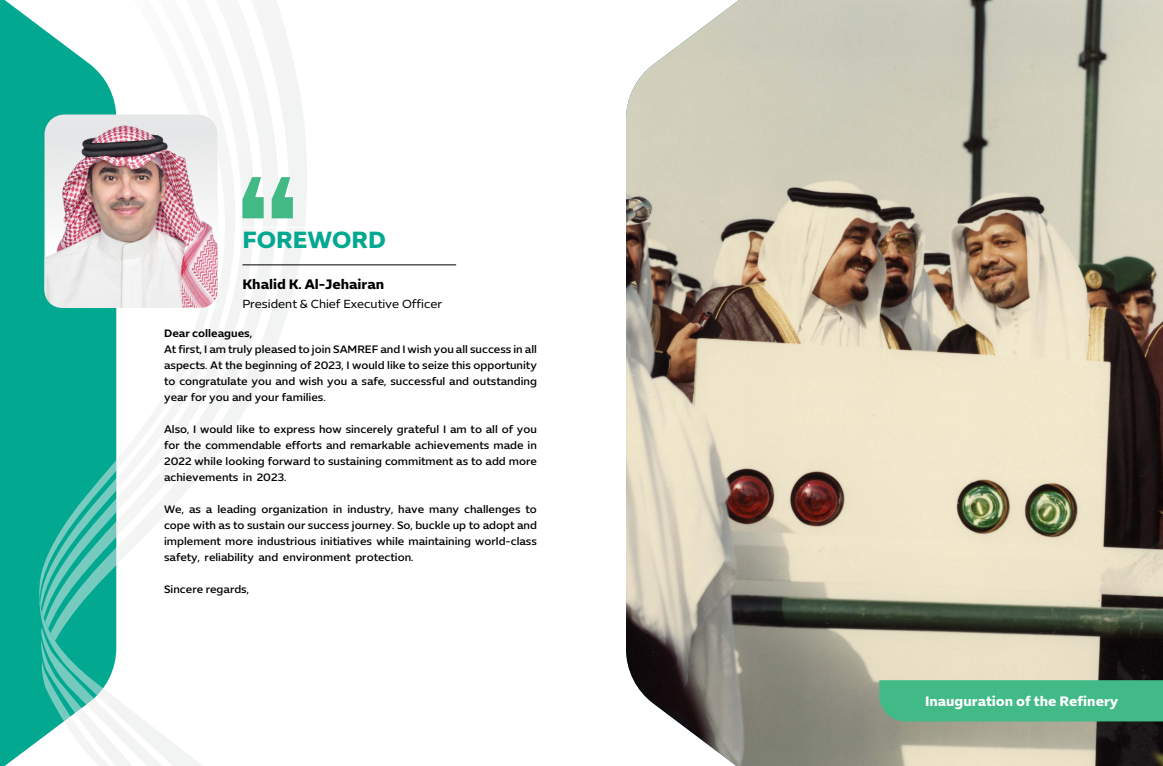
<style>
.page{position:relative;width:1163px;height:766px;background:#fff}
.page>*{position:absolute;margin:0;border:0;box-sizing:border-box;transform-origin:0 0}
.t1{font:700 24px "Expo Arabic";color:#03a891}
.t2{font:700 14px "Expo Arabic";color:#fff}
.t3{font:700 14px "Expo Arabic";color:#000}
.t4{font:12px "Expo Arabic";color:#000}
.t5{font:500 11px/16px "Expo Arabic";color:#000;text-align:justify}
.t6{font:600 11px "Expo Arabic";color:#000}
</style>
<div class="page">
<img style="left:626px;top:0;width:536px;height:765px">
<div style="left:0;top:0;width:39px;height:765px;background:#03a891"></div>
<svg style="left:256px;top:5px;width:52px;height:385px"></svg>
<svg style="left:226px;top:81px;width:30px;height:358px"></svg>
<svg style="left:39px;top:26px;width:187px;height:739px"></svg>
<svg style="left:45px;top:114px;width:172px;height:10px;background:#d9e4e3"></svg>
<hr style="left:242px;top:227px;width:214px;height:1px;background:#fff">
<svg style="left:242px;top:177px;width:51px;height:41px"></svg>
<hr style="left:242px;top:264px;width:214px;height:1px;background:#000">
<img style="left:45px;top:124px;width:172px;height:184px">
<div style="left:879px;top:680px;width:283px;height:41px;background:#42ba87"></div>
<h1 class="t1" style="left:242px;top:226px;width:145px">FOREWORD</h1>
<p class="t3" style="left:242px;top:276px;width:143px">Khalid K. Al-Jehairan</p>
<p class="t4" style="left:242px;top:294px;width:201px">President &amp; Chief Executive Officer</p>
<p class="t6" style="left:164px;top:326px;width:90px">Dear colleagues,</p>
<p class="t5" style="left:164px;top:341px;width:374px">At first I, am truly pleased to join SAMREF and I wish you all success in all aspects. At the beginning of 2023, I would like to seize this opportunity to congratulate you and wish you a safe, successful and outstanding year for you and your families.</p>
<p class="t5" style="left:164px;top:421px;width:374px">Also I, would like to express how sincerely grateful I am to all of you for the commendable efforts and remarkable achievements made in 2022 while looking forward to sustaining commitment as to add more achievements in 2023.</p>
<p class="t5" style="left:525px;top:501px;width:13px">to</p>
<p class="t5" style="left:217px;top:501px;width:40px">leading</p>
<p class="t5" style="left:261px;top:501px;width:68px">organization</p>
<p class="t5" style="left:333px;top:501px;width:11px">in</p>
<p class="t5" style="left:347px;top:501px;width:47px">industry,</p>
<p class="t5" style="left:398px;top:501px;width:28px">have</p>
<p class="t5" style="left:464px;top:501px;width:58px">challenges</p>
<p class="t5" style="left:164px;top:501px;width:374px;text-align:left">We,<br>cope with as to sustain our success journey. So, buckle up to adopt and implement more industrious initiatives while maintaining world-class safety, reliability and environment protection.</p>
<p class="t5" style="left:164px;top:581px;width:86px">Sincere regards,</p>
<p class="t5" style="left:189px;top:501px;width:13px">as</p>
<p class="t5" style="left:206px;top:501px;width:8px">a</p>
<p class="t5" style="left:429px;top:501px;width:31px">many</p>
<p class="t2" style="left:924px;top:692px;width:195px">Inauguration of the Refinery</p>
</div>
